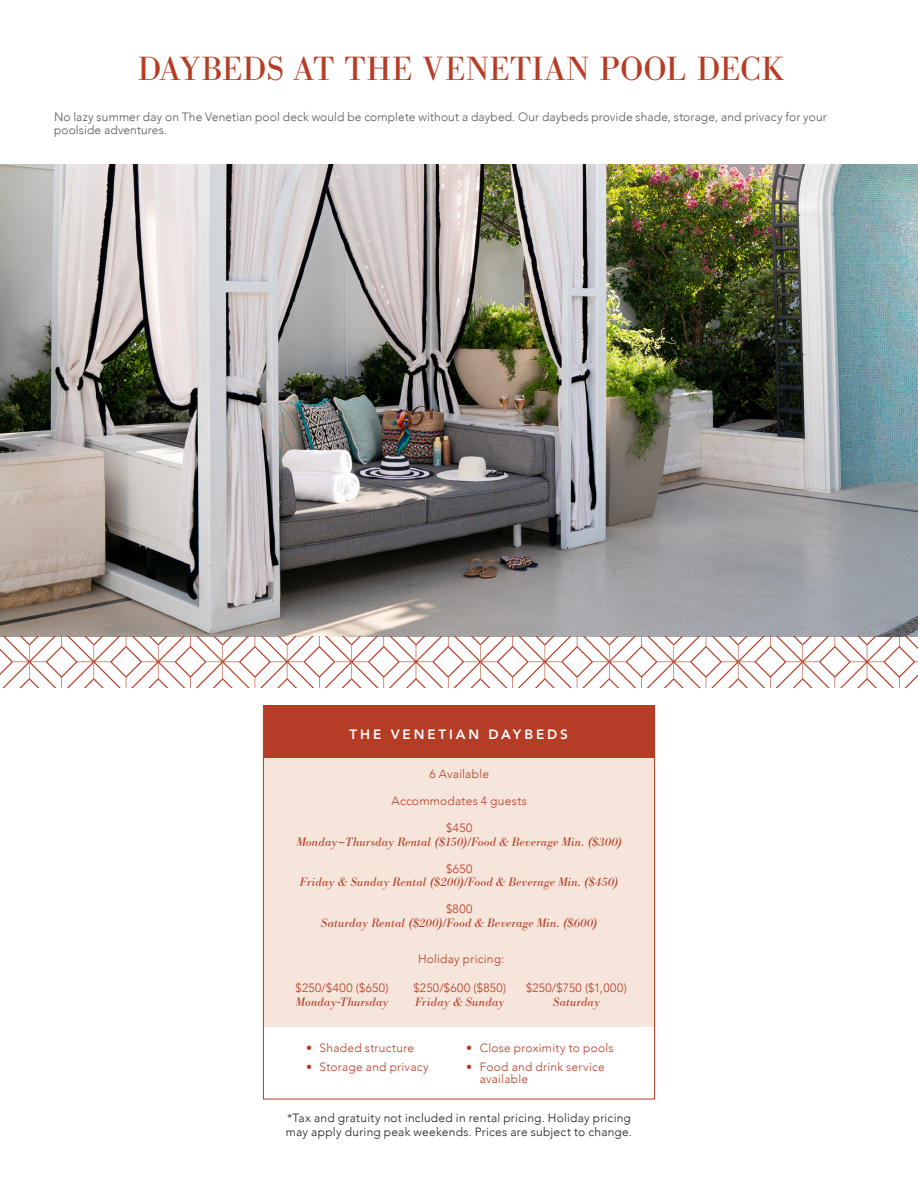
<style>
.page{position:relative;width:918px;height:1188px;background:#fff}
.page>*{position:absolute;margin:0;border:0;box-sizing:border-box;transform-origin:0 0}
.t1{font:33px "Bodoni BE";letter-spacing:.025em;color:#b63d25}
.t2{font:800 13.5px "Avenir";letter-spacing:.215em;color:#fff}
.t3{font:300 12px/13.5px "Avenir";letter-spacing:.02em;color:#b63d25}
.t4{font:italic 12px/13.5px "Bodoni BE";letter-spacing:.02em;color:#b63d25;text-align:center}
.t5{font:300 12px/13.5px "Avenir";letter-spacing:.01em;color:#57585a}
.t6{font:300 12px/13.5px "Avenir";letter-spacing:.02em;color:#231f20}
.s1{font-family:"Avenir";font-weight:300;font-style:normal}
.s2{font-family:"Bodoni BE";font-weight:400;font-style:italic}
</style>
<div class="page">
<div style="left:263px;top:755px;width:391px;height:272px;background:#f5e5db"></div>
<div style="left:263px;top:706px;width:391px;height:52px;background:#b63d25"></div>
<img style="left:0;top:165px;width:918px;height:472px">
<svg style="left:0;top:637px;width:918px;height:50px"></svg>
<div style="left:263px;top:706px;width:392px;height:393px;border:1px solid #b63d25"></div>
<p class="t1" style="left:138px;top:50px;width:648px">DAYBEDS AT THE VENETIAN POOL DECK</p>
<p class="t5" style="left:54px;top:110px;width:774px">No lazy summer day on The Venetian pool deck would be complete without a daybed. Our daybeds provide shade, storage, and privacy for your poolside adventures.</p>
<p class="t2" style="left:350px;top:723px;width:220px">THE VENETIAN DAYBEDS</p>
<p class="t3" style="left:429px;top:767px;width:61px">6 Available</p>
<p class="t3" style="left:392px;top:794px;width:137px">Accommodates 4 guests</p>
<p class="t4" style="left:296px;top:822px;width:327px"><span class="s1">$450<br></span>Monday–Thursday Rental ($150)/Food &amp; Beverage Min. ($300)</p>
<p class="t4" style="left:300px;top:862px;width:320px"><span class="s1">$650<br></span>Friday &amp; Sunday Rental ($200)/Food &amp; Beverage Min. ($450)</p>
<p class="t4" style="left:321px;top:903px;width:278px"><span class="s1">$800<br></span>Saturday Rental ($200)/Food &amp; Beverage Min. ($600)</p>
<p class="t3" style="left:296px;top:981px;width:95px">$250/$400 ($650)<br><span class="s2">Monday-Thursday</span></p>
<p class="t3" style="left:418px;top:952px;width:88px">Holiday pricing:</p>
<p class="t3" style="left:413px;top:981px;width:94px">$250/$600 ($850)<br><span class="s2">Friday &amp; Sunday</span></p>
<p class="t3" style="left:526px;top:981px;width:102px;text-align:center">$250/$750 ($1,000)<br><span class="s2">Saturday</span></p>
<p class="t3" style="left:306px;top:1041px;width:110px">• Shaded structure</p>
<p class="t3" style="left:306px;top:1060px;width:124px">• Storage and privacy</p>
<p class="t3" style="left:466px;top:1041px;width:149px">• Close proximity to pools</p>
<p class="t3" style="left:480px;top:1061px;width:126px;line-height:12px;text-indent:-14px">• Food and drink service available</p>
<p class="t6" style="left:286px;top:1111px;width:348px">*Tax and gratuity not included in rental pricing. Holiday pricing may apply during peak weekends. Prices are subject to change.</p>
</div>
